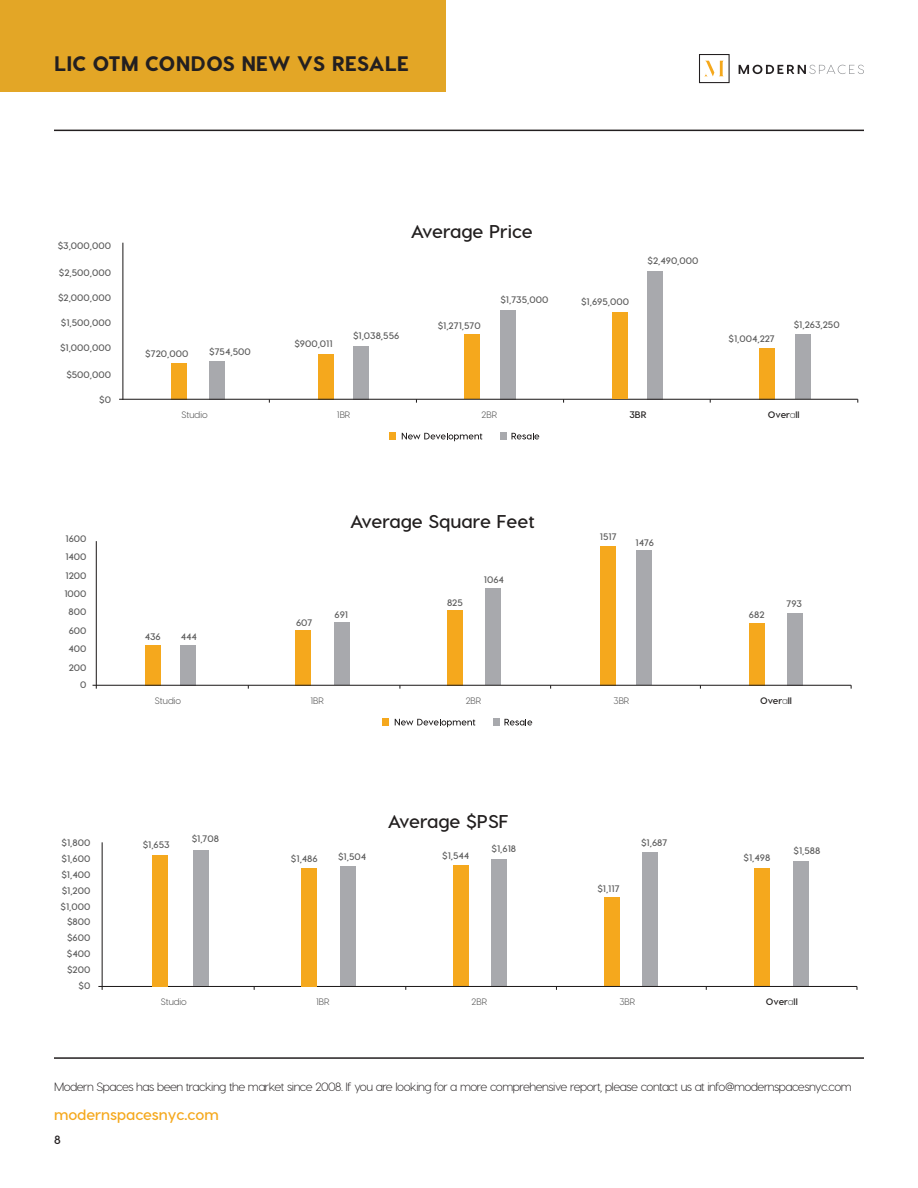
<style>
.page{position:relative;width:918px;height:1188px;background:#fff}
.page>*{position:absolute;margin:0;border:0;box-sizing:border-box;transform-origin:0 0}
.t1{font:800 21px "Visby CF";color:#231f20}
.t2{font:700 18.45px "Visby CF";color:#211e1e}
.t3{font:700 15px "Visby CF";color:#f5a81c}
.t4{font:300 12px "Visby CF";letter-spacing:-.04em;color:#231f20}
.t5{font:700 12px "Visby CF";color:#231f20}
.t6{font:700 9.45px/18.3px "Visby CF";color:#595959;text-align:right}
.t7{font:700 9.45px "Visby CF";color:#211e1e}
.t8{font:9.3px "Visby CF";color:#595959}
.s1{font-weight:400;font-size:9.3px;color:#595959}
</style>
<div class="page">
<div style="left:0;top:0;width:446px;height:92px;background:#e3a626"></div>
<hr style="left:54px;top:130px;width:810px;height:1px;background:#231f20">
<hr style="left:54px;top:1057px;width:810px;height:2px;background:#231f20">
<div style="left:699px;top:54px;width:31px;height:29px;border:1px solid #231f20"></div>
<svg style="left:705px;top:61px;width:18px;height:15px"></svg>
<svg style="left:739px;top:65px;width:125px;height:9px"></svg>
<div style="left:353px;top:346px;width:15px;height:53px;background:#a8a9ad"></div>
<div style="left:209px;top:361px;width:16px;height:38px;background:#a8a9ad"></div>
<div style="left:171px;top:363px;width:15px;height:36px;background:#f5a81d"></div>
<div style="left:318px;top:354px;width:15px;height:45px;background:#f5a81d"></div>
<div style="left:500px;top:310px;width:16px;height:89px;background:#a8a9ad"></div>
<div style="left:465px;top:334px;width:15px;height:65px;background:#f5a81d"></div>
<div style="left:648px;top:271px;width:15px;height:128px;background:#a8a9ad"></div>
<div style="left:795px;top:334px;width:15px;height:65px;background:#a8a9ad"></div>
<div style="left:759px;top:348px;width:16px;height:51px;background:#f5a81d"></div>
<hr style="left:122px;top:243px;width:1px;height:157px;background:#211e1e">
<hr style="left:119px;top:399px;width:739px;height:1px;background:#211e1e">
<svg style="left:402px;top:433px;width:80px;height:8px"></svg>
<svg style="left:512px;top:433px;width:27px;height:6px"></svg>
<div style="left:613px;top:312px;width:15px;height:87px;background:#f5a81d"></div>
<div style="left:500px;top:432px;width:7px;height:7px;background:#a8a9ad"></div>
<div style="left:389px;top:432px;width:7px;height:7px;background:#f5a81d"></div>
<div style="left:334px;top:623px;width:15px;height:62px;background:#a8a9ad"></div>
<div style="left:180px;top:645px;width:15px;height:40px;background:#a8a9ad"></div>
<div style="left:486px;top:589px;width:15px;height:96px;background:#a8a9ad"></div>
<div style="left:448px;top:610px;width:15px;height:75px;background:#f5a81d"></div>
<div style="left:600px;top:546px;width:15px;height:139px;background:#f5a81d"></div>
<div style="left:636px;top:550px;width:16px;height:135px;background:#a8a9ad"></div>
<div style="left:787px;top:613px;width:16px;height:72px;background:#a8a9ad"></div>
<div style="left:749px;top:623px;width:15px;height:62px;background:#f5a81d"></div>
<hr style="left:96px;top:541px;width:1px;height:148px;background:#211e1e">
<svg style="left:395px;top:719px;width:80px;height:8px"></svg>
<svg style="left:504px;top:719px;width:28px;height:6px"></svg>
<div style="left:146px;top:645px;width:15px;height:40px;background:#f5a81d"></div>
<div style="left:296px;top:630px;width:15px;height:55px;background:#f5a81d"></div>
<div style="left:493px;top:718px;width:7px;height:7px;background:#a8a9ad"></div>
<div style="left:382px;top:718px;width:7px;height:7px;background:#f5a81d"></div>
<hr style="left:93px;top:685px;width:758px;height:1px;background:#211e1e">
<div style="left:340px;top:866px;width:15px;height:120px;background:#a8a9ad"></div>
<div style="left:492px;top:859px;width:15px;height:127px;background:#a8a9ad"></div>
<div style="left:454px;top:865px;width:15px;height:121px;background:#f5a81d"></div>
<div style="left:604px;top:897px;width:15px;height:89px;background:#f5a81d"></div>
<div style="left:642px;top:852px;width:15px;height:134px;background:#a8a9ad"></div>
<div style="left:793px;top:861px;width:15px;height:125px;background:#a8a9ad"></div>
<div style="left:755px;top:868px;width:15px;height:118px;background:#f5a81d"></div>
<hr style="left:102px;top:842px;width:1px;height:148px;background:#211e1e">
<hr style="left:98px;top:986px;width:759px;height:1px;background:#211e1e">
<div style="left:152px;top:855px;width:16px;height:131px;background:#f5a81d"></div>
<div style="left:301px;top:868px;width:16px;height:118px;background:#f5a81d"></div>
<div style="left:193px;top:850px;width:15px;height:136px;background:#a8a9ad"></div>
<p class="t1" style="left:54px;top:50px;width:356px">LIC OTM CONDOS NEW VS RESALE</p>
<p class="t6" style="left:58px;top:237px;width:55px">$3,000,000</p>
<p class="t6" style="left:59px;top:263px;width:54px">$2,500,000</p>
<p class="t6" style="left:58px;top:288px;width:54px">$2,000,000</p>
<p class="t6" style="left:61px;top:314px;width:52px">$1,500,000</p>
<p class="t6" style="left:60px;top:339px;width:53px">$1,000,000</p>
<p class="t6" style="left:66px;top:365px;width:46px">$500,000</p>
<p class="t6" style="left:99px;top:390px;width:13px">$0</p>
<p class="t6" style="left:145px;top:345px;width:45px">$720,000</p>
<p class="t6" style="left:209px;top:343px;width:43px">$754,500</p>
<p class="t8" style="left:182px;top:409px;width:28px">Studio</p>
<p class="t6" style="left:64px;top:529px;width:24px;text-align:center">1600<br>1400<br>1200<br>1000<br>800<br>600<br>400</p>
<p class="t6" style="left:69px;top:659px;width:19px;line-height:16.6px">200<br>0</p>
<p class="t6" style="left:145px;top:627px;width:18px">436</p>
<p class="t6" style="left:181px;top:627px;width:18px">444</p>
<p class="t8" style="left:155px;top:695px;width:28px">Studio</p>
<p class="t6" style="left:294px;top:334px;width:40px">$900,011</p>
<p class="t2" style="left:411px;top:220px;width:123px">Average Price</p>
<p class="t6" style="left:353px;top:327px;width:48px">$1,038,556</p>
<p class="t6" style="left:438px;top:316px;width:45px">$1,271,570</p>
<p class="t6" style="left:500px;top:290px;width:49px">$1,735,000</p>
<p class="t6" style="left:581px;top:293px;width:49px">$1,695,000</p>
<p class="t6" style="left:648px;top:251px;width:52px">$2,490,000</p>
<p class="t6" style="left:729px;top:329px;width:48px">$1,004,227</p>
<p class="t6" style="left:794px;top:316px;width:47px">$1,263,250</p>
<p class="t8" style="left:337px;top:409px;width:15px">1BR</p>
<p class="t8" style="left:482px;top:409px;width:17px">2BR</p>
<p class="t7" style="left:629px;top:409px;width:19px">3BR</p>
<p class="t7" style="left:768px;top:409px;width:33px">Over<span class="s1">a</span>ll</p>
<p class="t6" style="left:296px;top:613px;width:18px">607</p>
<p class="t2" style="left:350px;top:510px;width:186px">Average Square Feet</p>
<p class="t6" style="left:334px;top:605px;width:15px">691</p>
<p class="t6" style="left:447px;top:593px;width:17px">825</p>
<p class="t6" style="left:484px;top:570px;width:22px">1064</p>
<p class="t6" style="left:600px;top:527px;width:18px">1517</p>
<p class="t6" style="left:635px;top:533px;width:20px">1476</p>
<p class="t6" style="left:749px;top:605px;width:17px">682</p>
<p class="t6" style="left:787px;top:595px;width:17px">793</p>
<p class="t8" style="left:310px;top:695px;width:15px">1BR</p>
<p class="t8" style="left:466px;top:695px;width:17px">2BR</p>
<p class="t8" style="left:614px;top:695px;width:17px">3BR</p>
<p class="t7" style="left:760px;top:695px;width:33px">Over<span class="s1">a</span>ll</p>
<p class="t6" style="left:62px;top:834px;width:30px;line-height:16.5px;text-align:left">$1,800 $1,600</p>
<p class="t6" style="left:61px;top:866px;width:31px;line-height:16.4px;text-align:justify">$1,400 $1,200 $1,000</p>
<p class="t6" style="left:67px;top:914px;width:25px;line-height:15.3px;text-align:left">$800 $600</p>
<p class="t6" style="left:67px;top:946px;width:25px;line-height:16px">$400 $200 $0</p>
<p class="t6" style="left:143px;top:836px;width:29px">$1,653</p>
<p class="t6" style="left:192px;top:830px;width:29px">$1,708</p>
<p class="t8" style="left:161px;top:997px;width:28px">Studio</p>
<p class="t6" style="left:291px;top:849px;width:28px">$1,486</p>
<p class="t6" style="left:338px;top:847px;width:30px">$1,504</p>
<p class="t2" style="left:388px;top:810px;width:122px">Average $PSF</p>
<p class="t6" style="left:442px;top:846px;width:29px">$1,544</p>
<p class="t6" style="left:492px;top:839px;width:26px">$1,618</p>
<p class="t6" style="left:597px;top:879px;width:24px">$1,117</p>
<p class="t6" style="left:641px;top:833px;width:28px">$1,687</p>
<p class="t6" style="left:744px;top:848px;width:28px">$1,498</p>
<p class="t6" style="left:794px;top:842px;width:28px">$1,588</p>
<p class="t8" style="left:316px;top:997px;width:15px">1BR</p>
<p class="t8" style="left:472px;top:997px;width:17px">2BR</p>
<p class="t8" style="left:619px;top:997px;width:17px">3BR</p>
<p class="t7" style="left:766px;top:996px;width:33px">Over<span class="s1">a</span>ll</p>
<p class="t4" style="left:54px;top:1080px;width:799px">Modern Spaces has been tracking the market since 2008. If you are looking for a more comprehensive report, please contact us at info@modernspacesnyc.com</p>
<p class="t3" style="left:54px;top:1105px;width:166px">modernspacesnyc.com</p>
<p class="t5" style="left:54px;top:1132px;width:8px">8</p>
</div>
